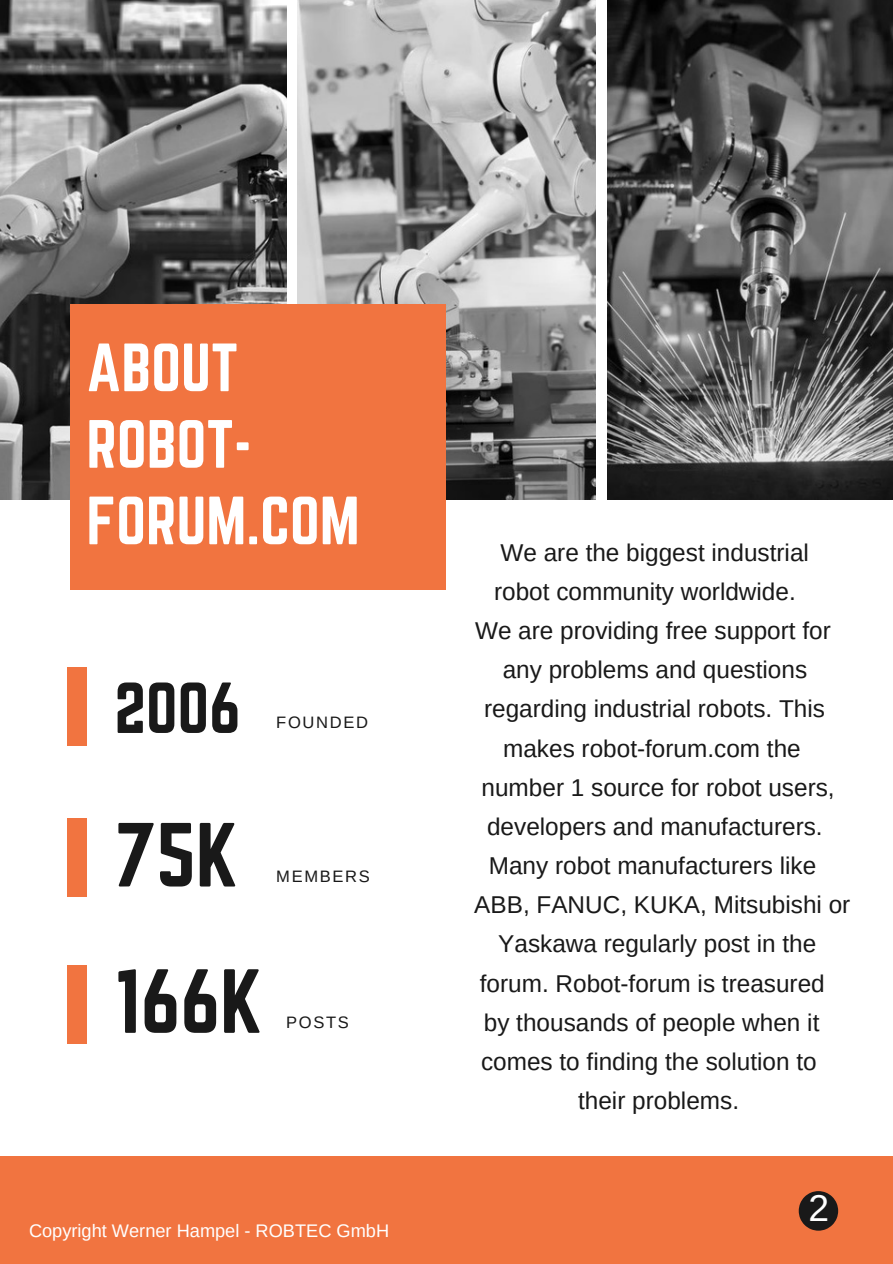
<style>
.page{position:relative;width:893px;height:1264px;background:#fff}
.page>*{position:absolute;margin:0;border:0;box-sizing:border-box;transform-origin:0 0}
.t1{font:79.5px/146.2px "Norwester";color:#191919}
.t2{font:63px "Norwester";color:#191919}
.t3{font:59.55px/76.5px "Norwester";color:#fff}
.t4{font:37.2px "Arimo";color:#fff}
.t5{font:24.3px "Arimo";color:#191919}
.t6{font:18.15px "Arimo";color:#fff}
.t7{font:16.5px "Arimo";letter-spacing:.1em;color:#191919}
</style>
<div class="page">
<img style="left:0;top:0;width:286px;height:499px">
<img style="left:297px;top:0;width:299px;height:499px">
<img style="left:607px;top:0;width:285px;height:499px">
<div style="left:68px;top:666px;width:19px;height:79px;background:#f17440"></div>
<div style="left:68px;top:817px;width:19px;height:79px;background:#f17440"></div>
<div style="left:68px;top:965px;width:19px;height:79px;background:#f17440"></div>
<div style="left:70px;top:304px;width:376px;height:286px;background:#f17440"></div>
<div style="left:0;top:1148px;width:892px;height:115px;background:#f17440"></div>
<svg style="left:798px;top:1191px;width:40px;height:39px"></svg>
<p class="t3" style="left:86px;top:329px;width:275px">ABOUT<br>ROBOT-<br>FORUM.COM</p>
<p class="t2" style="left:114px;top:670px;width:128px">2006</p>
<p class="t7" style="left:276px;top:712px;width:93px">FOUNDED</p>
<p class="t1" style="left:114px;top:781px;width:150px">75K<br>166K</p>
<p class="t7" style="left:276px;top:867px;width:95px">MEMBERS</p>
<p class="t7" style="left:286px;top:1012px;width:64px">POSTS</p>
<p class="t6" style="left:29px;top:1220px;width:361px">Copyright Werner Hampel - ROBTEC GmbH</p>
<p class="t5" style="left:500px;top:539px;width:310px">We are the biggest industrial</p>
<p class="t5" style="left:494px;top:578px;width:303px">robot community worldwide.</p>
<p class="t5" style="left:475px;top:617px;width:357px">We are providing free support for</p>
<p class="t5" style="left:502px;top:656px;width:306px">any problems and questions</p>
<p class="t5" style="left:484px;top:695px;width:342px">regarding industrial robots. This</p>
<p class="t5" style="left:503px;top:734px;width:299px">makes robot-forum.com the</p>
<p class="t5" style="left:481px;top:773px;width:354px">number 1 source for robot users,</p>
<p class="t5" style="left:487px;top:813px;width:337px">developers and manufacturers.</p>
<p class="t5" style="left:489px;top:852px;width:329px">Many robot manufacturers like</p>
<p class="t5" style="left:474px;top:891px;width:377px">ABB, FANUC, KUKA, Mitsubishi or</p>
<p class="t5" style="left:498px;top:930px;width:319px">Yaskawa regularly post in the</p>
<p class="t5" style="left:480px;top:969px;width:346px">forum. Robot-forum is treasured</p>
<p class="t5" style="left:484px;top:1008px;width:337px">by thousands of people when it</p>
<p class="t5" style="left:481px;top:1047px;width:337px">comes to finding the solution to</p>
<p class="t5" style="left:578px;top:1086px;width:162px">their problems.</p>
<p class="t4" style="left:808px;top:1186px;width:22px">2</p>
</div>
